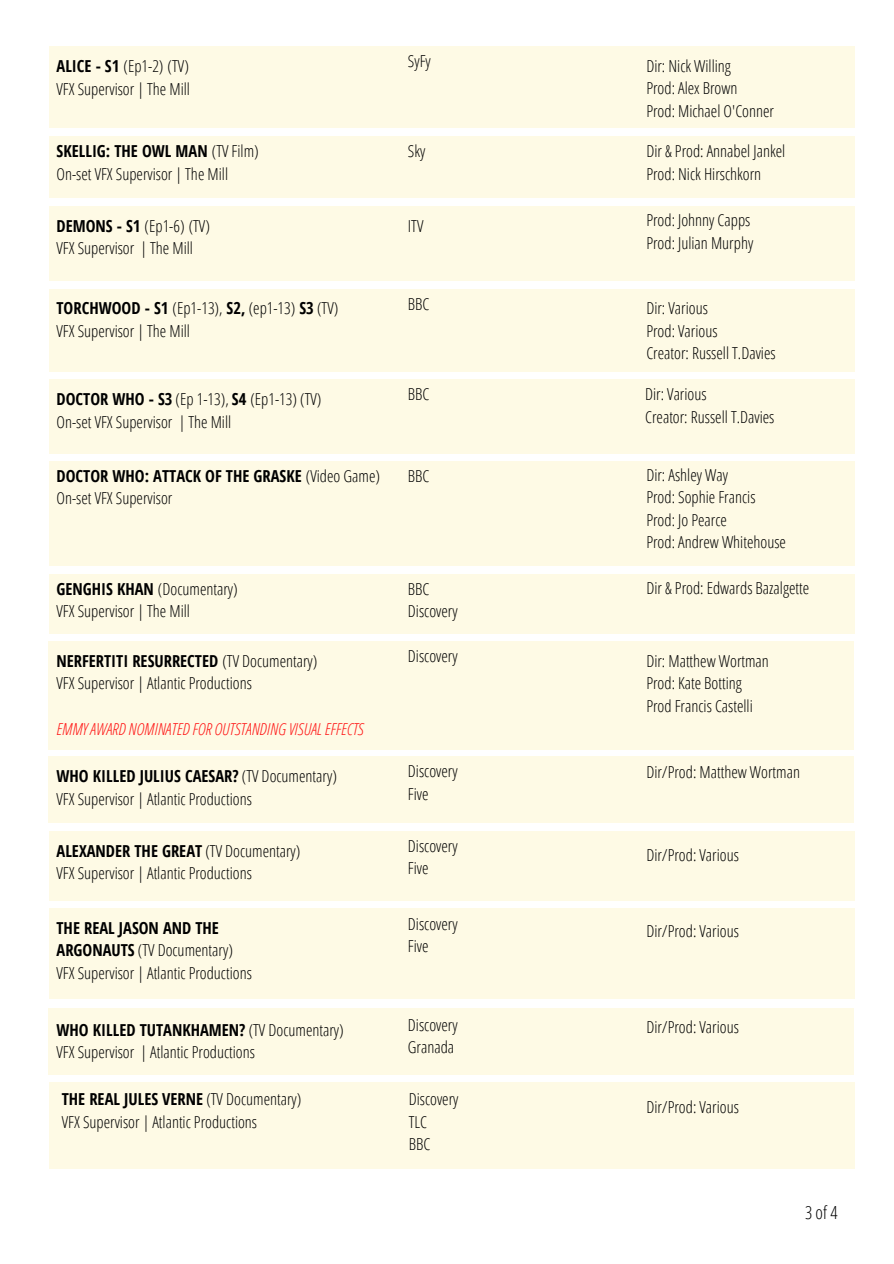
<style>
.page{position:relative;width:894px;height:1264px;background:#fff}
.page>*{position:absolute;margin:0;border:0;box-sizing:border-box;transform-origin:0 0}
.t1{font:300 18px "Open Sans Condensed";color:#000}
.t2{font:300 16.5px "Open Sans Condensed";color:#000}
.t3{font:700 16.5px "Open Sans Condensed";color:#000}
.t4{font:italic 300 16.5px "Open Sans Condensed";color:#ff1616}
.s1{font-weight:700}
.s2{font-weight:300}
</style>
<div class="page">
<div style="left:49px;top:136px;width:805px;height:62px;background:#fefae5"></div>
<div style="left:49px;top:206px;width:805px;height:75px;background:#fefae5"></div>
<div style="left:49px;top:288px;width:805px;height:83px;background:#fefae5"></div>
<div style="left:49px;top:379px;width:805px;height:75px;background:#fefae5"></div>
<div style="left:49px;top:461px;width:805px;height:105px;background:#fefae5"></div>
<div style="left:49px;top:641px;width:804px;height:108px;background:#fefae5"></div>
<div style="left:49px;top:756px;width:805px;height:67px;background:#fefae5"></div>
<div style="left:49px;top:1007px;width:805px;height:67px;background:#fefae5"></div>
<div style="left:49px;top:831px;width:805px;height:69px;background:#fefae5"></div>
<div style="left:49px;top:908px;width:805px;height:91px;background:#fefae5"></div>
<div style="left:49px;top:46px;width:805px;height:82px;background:#fefae5"></div>
<div style="left:49px;top:573px;width:805px;height:60px;background:#fefae5"></div>
<div style="left:49px;top:1082px;width:805px;height:86px;background:#fefae5"></div>
<p class="t2" style="left:56px;top:54px;width:134px"><span class="s1">ALICE - S1</span> (Ep1-2) (TV)</p>
<p class="t2" style="left:56px;top:77px;width:135px">VFX Supervisor | The Mill</p>
<p class="t2" style="left:408px;top:50px;width:24px">SyFy</p>
<p class="t2" style="left:646px;top:54px;width:86px">Dir: Nick Willing</p>
<p class="t2" style="left:646px;top:77px;width:93px">Prod: Alex Brown</p>
<p class="t2" style="left:646px;top:99px;width:129px">Prod: Michael O'Conner</p>
<p class="t3" style="left:56px;top:140px;width:204px">SKELLIG: THE OWL MAN <span class="s2">(TV Film)</span></p>
<p class="t2" style="left:56px;top:162px;width:173px">On-set VFX Supervisor | The Mill</p>
<p class="t2" style="left:408px;top:140px;width:19px">Sky</p>
<p class="t2" style="left:646px;top:140px;width:140px">Dir &amp; Prod: Annabel Jankel</p>
<p class="t2" style="left:646px;top:162px;width:116px">Prod: Nick Hirschkorn</p>
<p class="t2" style="left:56px;top:214px;width:155px"><span class="s1">DEMONS - S1</span> (Ep1-6) (TV)</p>
<p class="t2" style="left:56px;top:236px;width:138px">VFX Supervisor | The Mill</p>
<p class="t2" style="left:408px;top:214px;width:17px">ITV</p>
<p class="t2" style="left:646px;top:208px;width:106px">Prod: Johnny Capps</p>
<p class="t2" style="left:646px;top:231px;width:108px">Prod: Julian Murphy</p>
<p class="t2" style="left:56px;top:297px;width:283px"><span class="s1">TORCHWOOD - S1</span> (Ep1-13), <span class="s1">S2,</span> (ep1-13) <span class="s1">S3</span> (TV)</p>
<p class="t2" style="left:56px;top:319px;width:135px">VFX Supervisor | The Mill</p>
<h1 class="t2" style="left:408px;top:292px;width:23px">BBC</h1>
<p class="t2" style="left:646px;top:297px;width:63px">Dir: Various</p>
<p class="t2" style="left:646px;top:319px;width:73px">Prod: Various</p>
<h1 class="t2" style="left:646px;top:342px;width:131px">Creator: Russell T.Davies</h1>
<p class="t2" style="left:56px;top:387px;width:266px"><span class="s1">DOCTOR WHO - S3</span> (Ep 1-13), <span class="s1">S4</span> (Ep1-13) (TV)</p>
<p class="t2" style="left:56px;top:410px;width:176px">On-set VFX Supervisor | The Mill</p>
<p class="t2" style="left:408px;top:382px;width:23px">BBC</p>
<p class="t2" style="left:645px;top:382px;width:63px">Dir: Various</p>
<p class="t2" style="left:645px;top:405px;width:131px">Creator: Russell T.Davies</p>
<p class="t3" style="left:56px;top:464px;width:325px">DOCTOR WHO: ATTACK OF THE GRASKE <span class="s2">(Video Game)</span></p>
<p class="t2" style="left:56px;top:487px;width:117px">On-set VFX Supervisor</p>
<p class="t2" style="left:408px;top:464px;width:23px">BBC</p>
<p class="t2" style="left:646px;top:463px;width:83px">Dir: Ashley Way</p>
<p class="t2" style="left:646px;top:485px;width:111px">Prod: Sophie Francis</p>
<h1 class="t2" style="left:646px;top:508px;width:82px">Prod: Jo Pearce</h1>
<p class="t2" style="left:646px;top:530px;width:141px">Prod: Andrew Whitehouse</p>
<p class="t2" style="left:56px;top:577px;width:183px"><span class="s1">GENGHIS KHAN</span> (Documentary)</p>
<p class="t2" style="left:56px;top:599px;width:135px">VFX Supervisor | The Mill</p>
<p class="t2" style="left:408px;top:577px;width:23px">BBC</p>
<p class="t2" style="left:646px;top:576px;width:164px">Dir &amp; Prod: Edwards Bazalgette</p>
<p class="t2" style="left:408px;top:599px;width:51px">Discovery</p>
<p class="t3" style="left:56px;top:649px;width:262px">NERFERTITI RESURRECTED <span class="s2">(TV Documentary)</span></p>
<p class="t2" style="left:56px;top:672px;width:197px">VFX Supervisor | Atlantic Productions</p>
<h1 class="t4" style="left:56px;top:717px;width:308px">EMMYAWARD NOMINATED FOR OUTSTANDING VISUAL EFFECTS</h1>
<p class="t2" style="left:408px;top:644px;width:51px">Discovery</p>
<p class="t2" style="left:646px;top:649px;width:124px">Dir: Matthew Wortman</p>
<p class="t2" style="left:646px;top:671px;width:97px">Prod: Kate Botting</p>
<p class="t2" style="left:646px;top:694px;width:108px">Prod Francis Castelli</p>
<p class="t3" style="left:56px;top:764px;width:282px">WHO KILLED JULIUS CAESAR? <span class="s2">(TV Documentary)</span></p>
<p class="t2" style="left:56px;top:787px;width:197px">VFX Supervisor | Atlantic Productions</p>
<p class="t2" style="left:408px;top:759px;width:51px">Discovery</p>
<p class="t2" style="left:408px;top:782px;width:22px">Five</p>
<p class="t2" style="left:646px;top:760px;width:155px">Dir/Prod: Matthew Wortman</p>
<p class="t3" style="left:56px;top:839px;width:245px">ALEXANDER THE GREAT <span class="s2">(TV Documentary)</span></p>
<p class="t2" style="left:56px;top:861px;width:197px">VFX Supervisor | Atlantic Productions</p>
<p class="t2" style="left:408px;top:834px;width:51px">Discovery</p>
<p class="t2" style="left:408px;top:856px;width:22px">Five</p>
<p class="t2" style="left:646px;top:843px;width:94px">Dir/Prod: Various</p>
<p class="t3" style="left:56px;top:916px;width:164px">THE REAL JASON AND THE</p>
<p class="t2" style="left:56px;top:938px;width:178px"><span class="s1">ARGONAUTS</span> (TV Documentary)</p>
<p class="t2" style="left:56px;top:961px;width:197px">VFX Supervisor | Atlantic Productions</p>
<p class="t2" style="left:408px;top:912px;width:51px">Discovery</p>
<p class="t2" style="left:408px;top:934px;width:22px">Five</p>
<p class="t2" style="left:646px;top:919px;width:94px">Dir/Prod: Various</p>
<p class="t3" style="left:56px;top:1018px;width:288px">WHO KILLED TUTANKHAMEN? <span class="s2">(TV Documentary)</span></p>
<p class="t2" style="left:56px;top:1040px;width:200px">VFX Supervisor | Atlantic Productions</p>
<p class="t2" style="left:408px;top:1013px;width:51px">Discovery</p>
<h1 class="t2" style="left:408px;top:1035px;width:48px">Granada</h1>
<p class="t2" style="left:646px;top:1015px;width:94px">Dir/Prod: Various</p>
<p class="t3" style="left:62px;top:1087px;width:241px">THE REAL JULES VERNE <span class="s2">(TV Documentary)</span></p>
<p class="t2" style="left:62px;top:1110px;width:197px">VFX Supervisor | Atlantic Productions</p>
<p class="t2" style="left:408px;top:1087px;width:51px">Discovery</p>
<p class="t2" style="left:408px;top:1110px;width:20px">TLC</p>
<p class="t2" style="left:408px;top:1132px;width:23px">BBC</p>
<p class="t2" style="left:646px;top:1094px;width:94px">Dir/Prod: Various</p>
<p class="t1" style="left:804px;top:1199px;width:34px">3 of 4</p>
</div>
